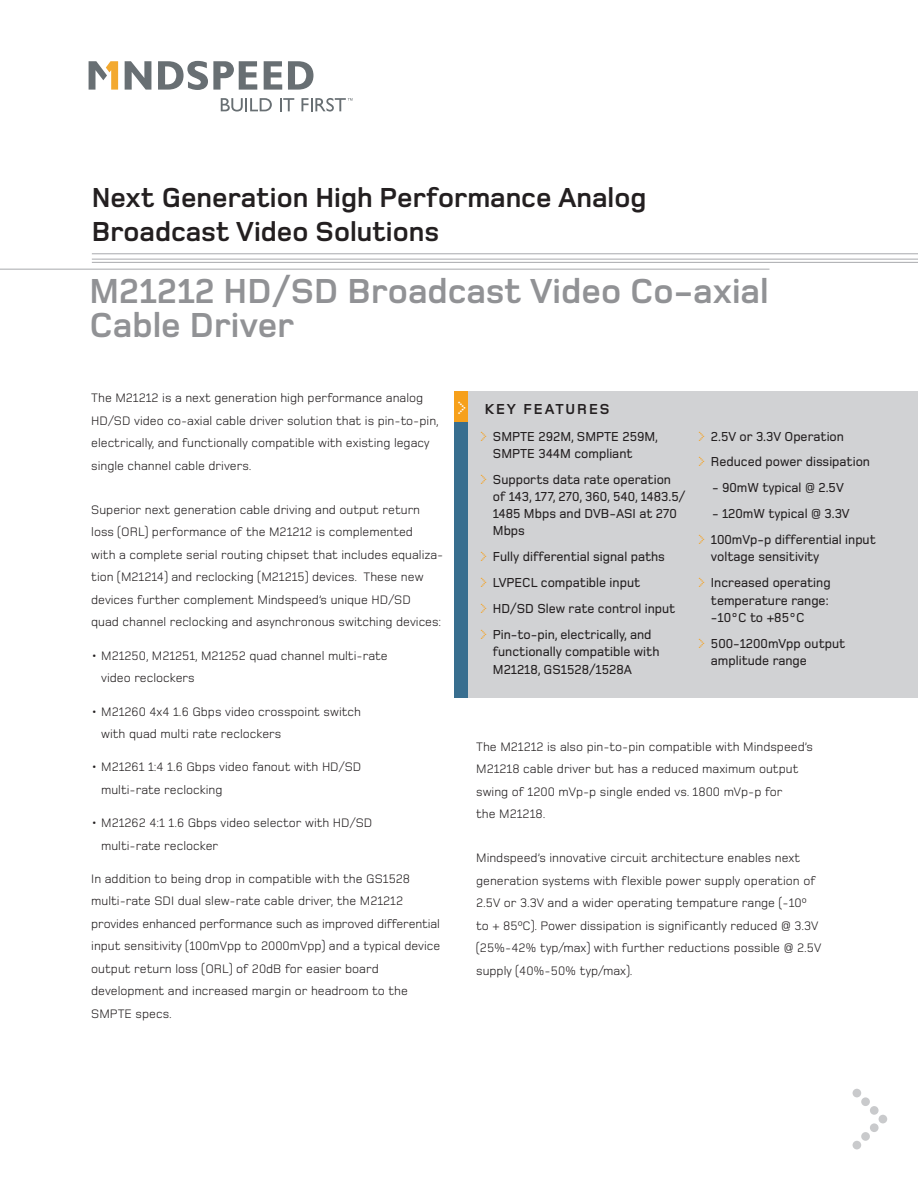
<style>
.page{position:relative;width:918px;height:1188px;background:#fff}
.page>*{position:absolute;margin:0;border:0;box-sizing:border-box;transform-origin:0 0}
.t1{font:88.5px "Dot Matrix One";color:#c9cacc}
.t2{font:700 36px/34.5px "Foundry Monoline";color:#919295}
.t3{font:700 28.5px/34.2px "Foundry Monoline";color:#231f20}
.t4{font:700 15px "Foundry Monoline";letter-spacing:.125em;color:#231f20}
.t5{font:500 13.5px/17.2px "Foundry Monoline";color:#231f20}
.t6{font:12.75px/22.5px "Foundry Monoline";color:#231f20}
.s1{font-family:"Dot Matrix One";font-weight:400;font-size:18px;color:#fff}
.s2{font-family:"Dot Matrix One";font-weight:400;color:#f6a01b}
</style>
<div class="page">
<svg style="left:221px;top:98px;width:51px;height:14px"></svg>
<svg style="left:280px;top:98px;width:14px;height:13px"></svg>
<svg style="left:125px;top:61px;width:26px;height:29px"></svg>
<svg style="left:288px;top:61px;width:25px;height:29px"></svg>
<svg style="left:264px;top:61px;width:18px;height:29px"></svg>
<svg style="left:158px;top:61px;width:99px;height:29px"></svg>
<svg style="left:89px;top:61px;width:29px;height:29px"></svg>
<svg style="left:301px;top:98px;width:52px;height:14px"></svg>
<hr style="left:0;top:269px;width:770px;height:1px;background:#a8a9ad">
<hr style="left:92px;top:254px;width:826px;height:1px;background:#a8a9ad">
<hr style="left:92px;top:262px;width:826px;height:1px;background:#a8a9ad">
<hr style="left:92px;top:259px;width:826px;height:1px;background:#a8a9ad">
<div style="left:454px;top:391px;width:464px;height:307px;background:#d1d2d4"></div>
<div style="left:454px;top:392px;width:14px;height:306px;background:#386e8f"></div>
<div style="left:454px;top:392px;width:14px;height:30px;background:#f6a01b"></div>
<h3 class="t3" style="left:92px;top:182px;width:556px">Next Generation High Performance Analog<br>Broadcast Video Solutions</h3>
<h2 class="t2" style="left:90px;top:276px;width:681px">M21212 HD/SD Broadcast Video Co-axial<br>Cable Driver</h2>
<p class="t6" style="left:91px;top:388px;width:349px">The M21212 is a next generation high performance analog HD/SD video co-axial cable driver solution that is pin-to-pin, electrically, and functionally compatible with existing legacy single channel cable drivers.</p>
<p class="t6" style="left:91px;top:500px;width:354px">Superior next generation cable driving and output return loss (ORL) performance of the M21212 is complemented<br>with a complete serial routing chipset that includes equaliza&shy;tion (M21214) and reclocking (M21215) devices. These new devices further complement Mindspeed’s unique HD/SD<br>quad channel reclocking and asynchronous switching devices:</p>
<p class="t6" style="left:101px;top:645px;width:288px;text-indent:-10px">• M21250, M21251, M21252 quad channel multi-rate video reclockers</p>
<p class="t6" style="left:101px;top:701px;width:261px;text-indent:-10px">• M21260 4x4 1.6 Gbps video crosspoint switch with quad multi rate reclockers</p>
<p class="t6" style="left:101px;top:757px;width:262px;text-indent:-10px">• M21261 1:4 1.6 Gbps video fanout with HD/SD multi-rate reclocking</p>
<p class="t6" style="left:101px;top:813px;width:273px;text-indent:-10px">• M21262 4:1 1.6 Gbps video selector with HD/SD multi-rate reclocker</p>
<p class="t6" style="left:91px;top:869px;width:351px">In addition to being drop in compatible with the GS1528 multi-rate SDI dual slew-rate cable driver, the M21212 provides enhanced performance such as improved differential input sensitivity (100mVpp to 2000mVpp) and a typical device output return loss (ORL) of 20dB for easier board development and increased margin or headroom to the SMPTE specs.</p>
<p class="t4" style="left:457px;top:403px;width:154px"><span class="s1">&gt;</span> KEY FEATURES</p>
<p class="t5" style="left:493px;top:429px;width:167px;text-indent:-12px"><span class="s2">&gt;</span> SMPTE 292M, SMPTE 259M,<br>SMPTE 344M compliant</p>
<p class="t5" style="left:493px;top:472px;width:194px;text-indent:-12px"><span class="s2">&gt;</span> Supports data rate operation of 143, 177, 270, 360, 540, 1483.5/<br>1485 Mbps and DVB-ASI at 270<br>Mbps</p>
<p class="t5" style="left:481px;top:545px;width:196px;line-height:26px"><span class="s2">&gt;</span> Fully differential signal paths<br><span class="s2">&gt;</span> LVPECL compatible input<br><span class="s2">&gt;</span> HD/SD Slew rate control input <span class="s2">&gt;</span> Pin-to-pin, electrically, and</p>
<p class="t5" style="left:493px;top:644px;width:168px">functionally compatible with<br>M21218, GS1528/1528A</p>
<p class="t5" style="left:699px;top:424px;width:173px;line-height:26px"><span class="s2">&gt;</span> 2.5V or 3.3V Operation<br><span class="s2">&gt;</span> Reduced power dissipation</p>
<p class="t5" style="left:712px;top:480px;width:133px">- 90mW typical @ 2.5V</p>
<p class="t5" style="left:699px;top:502px;width:179px;line-height:26px;text-indent:13px">- 120mW typical @ 3.3V<br><span class="s2">&gt;</span> 100mVp-p differential input</p>
<p class="t5" style="left:699px;top:545px;width:134px;line-height:26px;text-align:center">voltage sensitivity<br><span class="s2">&gt;</span> Increased operating</p>
<p class="t5" style="left:711px;top:592px;width:119px">temperature range: -10°C to +85°C</p>
<p class="t5" style="left:711px;top:636px;width:136px;text-indent:-12px"><span class="s2">&gt;</span> 500-1200mVpp output amplitude range</p>
<p class="t6" style="left:476px;top:736px;width:338px">The M21212 is also pin-to-pin compatible with Mindspeed’s M21218 cable driver but has a reduced maximum output swing of 1200 mVp-p single ended vs. 1800 mVp-p for<br>the M21218.</p>
<p class="t6" style="left:476px;top:848px;width:347px">Mindspeed’s innovative circuit architecture enables next generation systems with flexible power supply operation of 2.5V or 3.3V and a wider operating tempature range (-10º to + 85ºC). Power dissipation is significantly reduced @ 3.3V (25%-42% typ/max) with further reductions possible @ 2.5V supply (40%-50% typ/max).</p>
<h1 class="t1" style="left:848px;top:1067px;width:45px">&gt;</h1>
</div>
